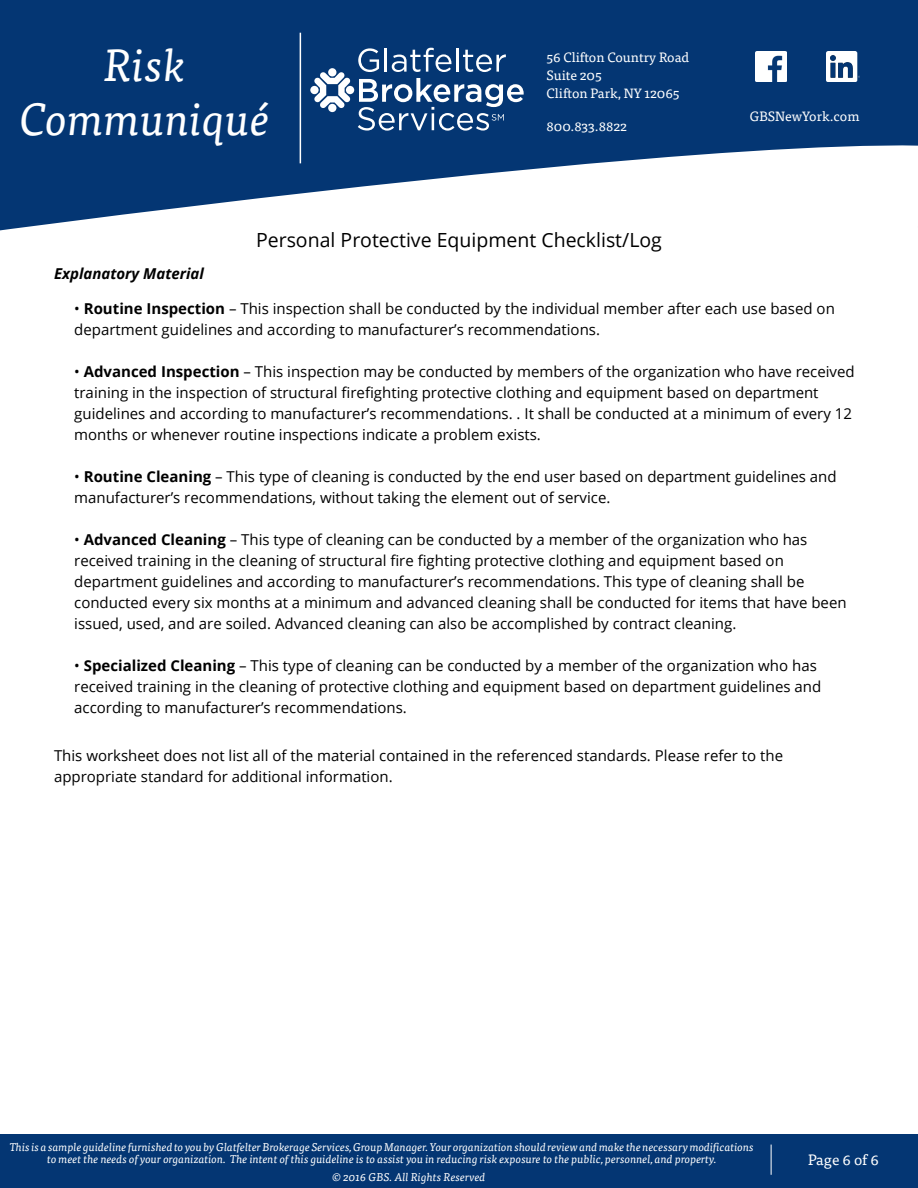
<style>
.page{position:relative;width:918px;height:1188px;background:#fff}
.page>*{position:absolute;margin:0;border:0;box-sizing:border-box;transform-origin:0 0}
.t1{font:italic 45px/54px "Tisa Pro";color:#fff;text-align:center}
.t2{font:19.5px "Open Sans";color:#000}
.t3{font:15px/21px "Open Sans";color:#000}
.t4{font:italic 700 15px "Open Sans";color:#000}
.t5{font:15px "Tisa Pro";color:#fff}
.t6{font:13.5px/18px "Tisa Pro";color:#fff}
.t7{font:italic 11.25px/12px "Tisa Pro";color:#fff;text-align:center}
.s1{font-weight:700}
</style>
<div class="page">
<svg style="left:0;top:0;width:918px;height:230px;fill:#043673"></svg>
<div style="left:0;top:1134px;width:918px;height:54px;background:#043673"></div>
<img style="left:755px;top:51px;width:31px;height:31px">
<img style="left:826px;top:51px;width:33px;height:31px">
<svg style="left:358px;top:48px;width:21px;height:24px"></svg>
<hr style="left:385px;top:48px;width:2px;height:24px;background:#fff">
<svg style="left:392px;top:48px;width:59px;height:24px"></svg>
<hr style="left:456px;top:48px;width:3px;height:24px;background:#fff">
<svg style="left:463px;top:50px;width:43px;height:22px"></svg>
<svg style="left:358px;top:78px;width:166px;height:53px"></svg>
<div style="left:328px;top:68px;width:8px;height:8px;background:#fff;border-radius:50%"></div>
<div style="left:328px;top:104px;width:8px;height:8px;background:#fff;border-radius:50%"></div>
<div style="left:346px;top:86px;width:8px;height:8px;background:#fff;border-radius:50%"></div>
<div style="left:310px;top:86px;width:9px;height:8px;background:#fff;border-radius:50%"></div>
<svg style="left:314px;top:72px;width:36px;height:36px"></svg>
<hr style="left:300px;top:33px;width:1px;height:130px;background:#fff">
<hr style="left:771px;top:1145px;width:1px;height:30px;background:#fff">
<h1 class="t1" style="left:20px;top:35px;width:252px">Risk<br>Communiqué</h1>
<p class="t6" style="left:547px;top:47px;width:144px">56 Clifton Country Road<br>Suite 205<br>Clifton Park, NY 12065</p>
<p class="t6" style="left:547px;top:116px;width:82px">800.833.8822</p>
<h2 class="t2" style="left:256px;top:226px;width:407px">Personal Protective Equipment Checklist/Log</h2>
<p class="t6" style="left:750px;top:106px;width:111px">GBSNewYork.com</p>
<p class="t4" style="left:54px;top:263px;width:152px">Explanatory Material</p>
<p class="t3" style="left:74px;top:297px;width:762px">• <span class="s1">Routine Inspection</span> – This inspection shall be conducted by the individual member after each use based on department guidelines and according to manufacturer’s recommendations.</p>
<p class="t3" style="left:74px;top:360px;width:782px">• <span class="s1">Advanced Inspection</span> – This inspection may be conducted by members of the organization who have received training in the inspection of structural firefighting protective clothing and equipment based on department guidelines and according to manufacturer’s recommendations. . It shall be conducted at a minimum of every 12 months or whenever routine inspections indicate a problem exists.</p>
<p class="t3" style="left:74px;top:465px;width:764px">• <span class="s1">Routine Cleaning</span> – This type of cleaning is conducted by the end user based on department guidelines and manufacturer’s recommendations, without taking the element out of service.</p>
<p class="t3" style="left:74px;top:528px;width:774px">• <span class="s1">Advanced Cleaning</span> – This type of cleaning can be conducted by a member of the organization who has received training in the cleaning of structural fire fighting protective clothing and equipment based on department guidelines and according to manufacturer’s recommendations. This type of cleaning shall be conducted every six months at a minimum and advanced cleaning shall be conducted for items that have been issued, used, and are soiled. Advanced cleaning can also be accomplished by contract cleaning.</p>
<p class="t3" style="left:74px;top:654px;width:749px">• <span class="s1">Specialized Cleaning</span> – This type of cleaning can be conducted by a member of the organization who has received training in the cleaning of protective clothing and equipment based on department guidelines and according to manufacturer’s recommendations.</p>
<p class="t3" style="left:54px;top:744px;width:731px">This worksheet does not list all of the material contained in the referenced standards. Please refer to the appropriate standard for additional information.</p>
<p class="t7" style="left:10px;top:1140px;width:746px">This is a sample guideline furnished to you by Glatfelter Brokerage Services, Group Manager. Your organization should review and make the necessary modifications to meet the needs of your organization. The intent of this guideline is to assist you in reducing risk exposure to the public, personnel, and property.</p>
<p class="t7" style="left:332px;top:1170px;width:155px">© 2016 GBS. All Rights Reserved</p>
<p class="t5" style="left:808px;top:1149px;width:72px">Page 6 of 6</p>
</div>
